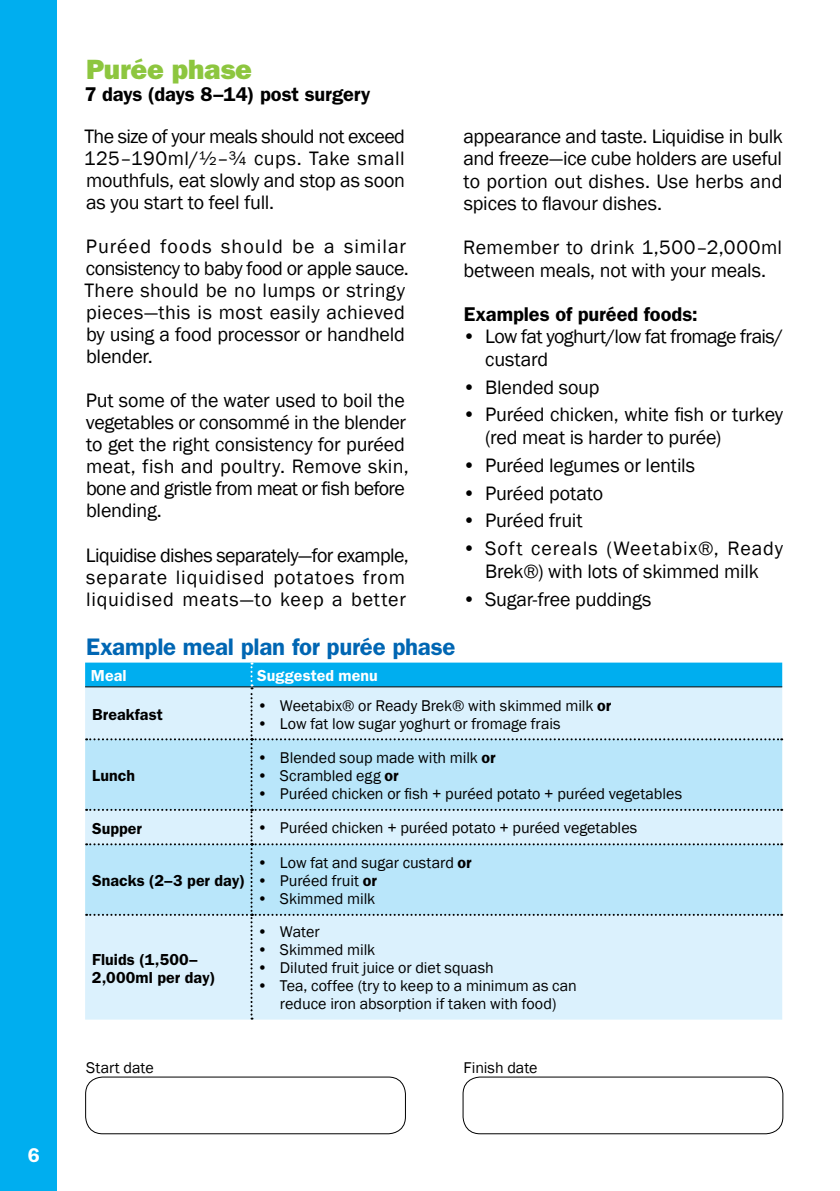
<style>
.page{position:relative;width:840px;height:1191px;background:#fff}
.page>*{position:absolute;margin:0;border:0;box-sizing:border-box;transform-origin:0 0}
.t1{font:800 28px "Franklin Gothic";letter-spacing:-.01em;color:#8dc63f}
.t2{font:600 24px "Franklin Gothic";letter-spacing:-.01em;color:#0066b3}
.t3{font:20px/22px "Franklin Gothic";letter-spacing:-.01em;color:#000}
.t4{font:20px/22px "Franklin Gothic";letter-spacing:.01em;color:#000}
.t5{font:20px/22px "Franklin Gothic";letter-spacing:.035em;color:#000}
.t6{font:20px/22.2px "Franklin Gothic";letter-spacing:.025em;color:#000;text-align:center}
.t7{font:600 20px "Franklin Gothic";letter-spacing:-.005em;color:#000}
.t8{font:20px/22.2px "Franklin Gothic";letter-spacing:-.03em;color:#000}
.t9{font:600 20px "Franklin Gothic";color:#fff}
.t10{font:16px/18px "Franklin Gothic";color:#000;text-align:center}
.t11{font:600 16px/18px "Franklin Gothic";letter-spacing:.005em;color:#000}
.t12{font:600 16px "Franklin Gothic";letter-spacing:.005em;color:#fff}
.s1{font-weight:600}
</style>
<div class="page">
<div style="left:0;top:0;width:57px;height:1191px;background:#00aeef"></div>
<div style="left:85px;top:1076px;width:320px;height:58px;border:1px solid #000;border-radius:17px"></div>
<div style="left:462px;top:1076px;width:321px;height:58px;border:1px solid #000;border-radius:17px"></div>
<svg style="left:85px;top:662px;width:696px;height:357px;background:#bce5f7"></svg>
<p class="t9" style="left:28px;top:1143px;width:13px">6</p>
<h1 class="t1" style="left:86px;top:53px;width:167px">Purée phase</h1>
<p class="t7" style="left:84px;top:82px;width:287px">7 days (days 8–14) post surgery</p>
<p class="t3" style="left:84px;top:126px;width:322px;text-align:justify">The size of your meals should not exceed 125–190ml/½–¾ cups. Take small mouthfuls, eat slowly and stop as soon as you start to feel full.</p>
<p class="t4" style="left:84px;top:236px;width:326px">Puréed foods should be a similar consistency to baby food or apple sauce.<br>There should be no lumps or stringy pieces—this is most easily achieved by using a food processor or handheld blender.</p>
<p class="t3" style="left:86px;top:390px;width:324px">Put some of the water used to boil the vegetables or consommé in the blender to get the right consistency for puréed meat, fish and poultry. Remove skin, bone and gristle from meat or fish before blending.</p>
<p class="t5" style="left:86px;top:544px;width:324px">Liquidise dishes separately—for example, separate liquidised potatoes from liquidised meats—to keep a better</p>
<p class="t3" style="left:463px;top:126px;width:321px;text-align:justify">appearance and taste. Liquidise in bulk and freeze—ice cube holders are useful to portion out dishes. Use herbs and spices to flavour dishes.</p>
<p class="t3" style="left:463px;top:237px;width:320px">Remember to drink 1,500–2,000ml between meals, not with your meals.</p>
<p class="t7" style="left:463px;top:302px;width:235px">Examples of puréed foods:</p>
<p class="t8" style="left:485px;top:326px;width:299px;text-indent:-23px">• Low fat yoghurt/low fat fromage frais/ custard</p>
<p class="t3" style="left:462px;top:376px;width:138px">• Blended soup</p>
<p class="t3" style="left:485px;top:404px;width:299px;text-indent:-23px">• Puréed chicken, white fish or turkey (red meat is harder to purée)</p>
<p class="t3" style="left:462px;top:454px;width:234px">• Puréed legumes or lentils</p>
<p class="t3" style="left:462px;top:482px;width:142px">• Puréed potato</p>
<p class="t3" style="left:462px;top:510px;width:122px">• Puréed fruit</p>
<p class="t6" style="left:462px;top:538px;width:322px">• Soft cereals (Weetabix®, Ready<br>Brek®) with lots of skimmed milk</p>
<p class="t3" style="left:462px;top:588px;width:190px">• Sugar-free puddings</p>
<p class="t2" style="left:86px;top:632px;width:370px">Example meal plan for purée phase</p>
<p class="t12" style="left:91px;top:666px;width:37px">Meal</p>
<p class="t12" style="left:257px;top:666px;width:122px">Suggested menu</p>
<p class="t11" style="left:92px;top:704px;width:72px">Breakfast</p>
<p class="t10" style="left:257px;top:696px;width:355px">• Weetabix® or Ready Brek® with skimmed milk <span class="s1">or</span></p>
<p class="t10" style="left:257px;top:714px;width:304px">• Low fat low sugar yoghurt or fromage frais</p>
<p class="t11" style="left:92px;top:766px;width:44px">Lunch</p>
<p class="t10" style="left:257px;top:749px;width:240px">• Blended soup made with milk <span class="s1">or</span></p>
<p class="t10" style="left:257px;top:767px;width:143px">• Scrambled egg <span class="s1">or</span></p>
<p class="t10" style="left:257px;top:785px;width:426px">• Puréed chicken or fish + puréed potato + puréed vegetables</p>
<p class="t11" style="left:92px;top:818px;width:51px">Supper</p>
<p class="t10" style="left:257px;top:818px;width:381px">• Puréed chicken + puréed potato + puréed vegetables</p>
<p class="t11" style="left:92px;top:871px;width:154px">Snacks (2–3 per day)</p>
<p class="t10" style="left:257px;top:854px;width:216px">• Low fat and sugar custard <span class="s1">or</span></p>
<p class="t10" style="left:257px;top:872px;width:121px">• Puréed fruit <span class="s1">or</span></p>
<p class="t10" style="left:257px;top:890px;width:119px">• Skimmed milk</p>
<p class="t11" style="left:92px;top:949px;width:125px">Fluids (1,500–<br>2,000ml per day)</p>
<p class="t10" style="left:257px;top:922px;width:64px">• Water</p>
<p class="t10" style="left:257px;top:940px;width:119px">• Skimmed milk</p>
<p class="t10" style="left:257px;top:958px;width:238px">• Diluted fruit juice or diet squash</p>
<p class="t10" style="left:257px;top:976px;width:321px">• Tea, coffee (try to keep to a minimum as can reduce iron absorption if taken with food)</p>
<p class="t10" style="left:86px;top:1059px;width:69px">Start date</p>
<p class="t10" style="left:463px;top:1059px;width:75px">Finish date</p>
</div>
